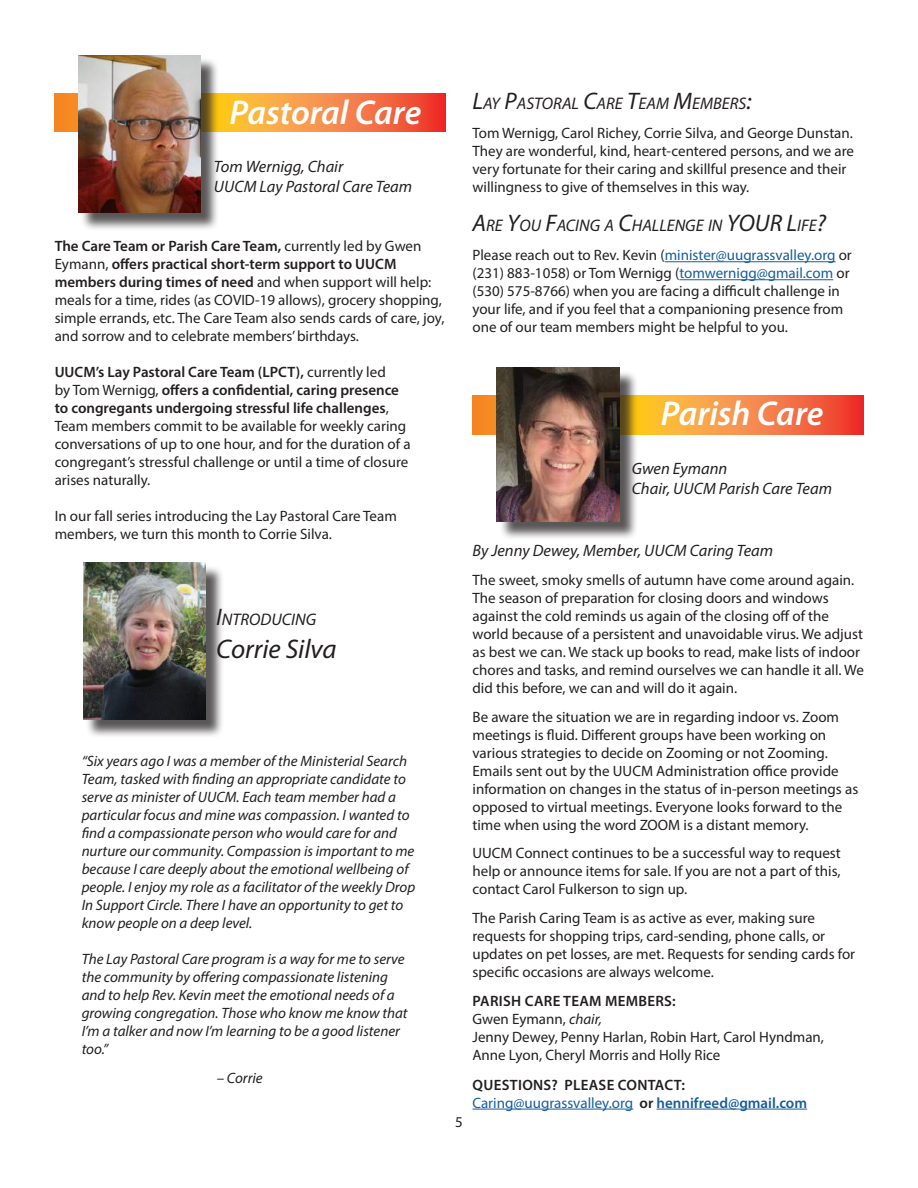
<style>
.page{position:relative;width:918px;height:1188px;background:#fff}
.page>*{position:absolute;margin:0;border:0;box-sizing:border-box;transform-origin:0 0}
.t1{font:italic 600 34.5px "Myriad Pro";color:#fff}
.t2{font:italic 27px "Myriad Pro";color:#231f20}
.t3{font:italic 16.8px "Myriad Pro";color:#231f20}
.t4{font:italic 16.5px/19.8px "Myriad Pro";color:#231f20}
.t5{font:15px/18px "Myriad Pro";color:#231f20}
.t6{font:italic 15px/18px "Myriad Pro";color:#231f20}
.t7{font:600 15px/18px "Myriad Pro";letter-spacing:.02em;color:#231f20}
.s1{font-weight:600}
.s2{font-size:24px}
.s3{color:#175d9e}
.s4{font-style:italic}
.s5{font-weight:400;color:#175d9e}
</style>
<div class="page">
<hr style="left:472px;top:1109px;width:161px;height:1px;background:#175d9e">
<hr style="left:657px;top:1109px;width:150px;height:1px;background:#175d9e">
<svg style="left:472px;top:395px;width:392px;height:40px;background:#f5853c"></svg>
<div style="left:499px;top:370px;width:139px;height:170px;background:#231f20;opacity:.75"></div>
<img style="left:497px;top:368px;width:122px;height:153px">
<svg style="left:55px;top:93px;width:391px;height:39px;background:#f5863c"></svg>
<div style="left:80px;top:57px;width:139px;height:174px;background:#231f20;opacity:.75"></div>
<img style="left:78px;top:55px;width:122px;height:157px">
<hr style="left:665px;top:261px;width:171px;height:1px;background:#175d9e">
<hr style="left:679px;top:279px;width:154px;height:1px;background:#175d9e">
<div style="left:85px;top:565px;width:139px;height:173px;background:#231f20;opacity:.75"></div>
<img style="left:83px;top:563px;width:122px;height:157px">
<h1 class="t1" style="left:230px;top:91px;width:193px">Pastoral Care</h1>
<p class="t4" style="left:214px;top:156px;width:200px">Tom Wernigg, Chair<br>UUCM Lay Pastoral Care Team</p>
<p class="t5" style="left:55px;top:237px;width:391px"><span class="s1">The Care Team or Parish Care Team,</span> currently led by Gwen Eymann, <span class="s1">offers practical short-term support to UUCM members during times of need</span> and when support will help: meals for a time, rides (as COVID-19 allows), grocery shopping, simple errands, etc. The Care Team also sends cards of care, joy, and sorrow and to celebrate members’ birthdays.</p>
<p class="t5" style="left:55px;top:363px;width:357px"><span class="s1">UUCM’s Lay Pastoral Care Team (LPCT),</span> currently led<br>by Tom Wernigg, <span class="s1">offers a confidential, caring presence to congregants undergoing stressful life challenges</span>, Team members commit to be available for weekly caring conversations of up to one hour, and for the duration of a congregant’s stressful challenge or until a time of closure arises naturally.</p>
<p class="t5" style="left:55px;top:507px;width:344px">In our fall series introducing the Lay Pastoral Care Team members, we turn this month to Corrie Silva.</p>
<p class="t3" style="left:216px;top:609px;width:101px"><span class="s2">I</span>NTRODUCING</p>
<h2 class="t2" style="left:216px;top:632px;width:122px">Corrie Silva</h2>
<p class="t6" style="left:82px;top:752px;width:335px">“Six years ago I was a member of the Ministerial Search Team, tasked with finding an appropriate candidate to serve as minister of UUCM. Each team member had a particular focus and mine was compassion. I wanted to find a compassionate person who would care for and nurture our community. Compassion is important to me because I care deeply about the emotional wellbeing of people. I enjoy my role as a facilitator of the weekly Drop In Support Circle. There I have an opportunity to get to know people on a deep level.</p>
<p class="t6" style="left:82px;top:950px;width:327px">The Lay Pastoral Care program is a way for me to serve the community by offering compassionate listening and to help Rev. Kevin meet the emotional needs of a growing congregation. Those who know me know that I’m a talker and now I’m learning to be a good listener too.”</p>
<p class="t6" style="left:217px;top:1068px;width:48px">– Corrie</p>
<p class="t3" style="left:472px;top:93px;width:281px"><span class="s2">L</span>AY <span class="s2">P</span>ASTORAL <span class="s2">C</span>ARE <span class="s2">T</span>EAM <span class="s2">M</span>EMBERS<span class="s2">:</span></p>
<p class="t5" style="left:472px;top:124px;width:383px">Tom Wernigg, Carol Richey, Corrie Silva, and George Dunstan.<br>They are wonderful, kind, heart-centered persons, and we are very fortunate for their caring and skillful presence and their willingness to give of themselves in this way.</p>
<p class="t3" style="left:472px;top:215px;width:269px"><span class="s2">A</span>RE <span class="s2">Y</span>OU <span class="s2">F</span>ACING A <span class="s2">C</span>HALLENGE IN <span class="s2">YOUR</span></p>
<p class="t3" style="left:787px;top:215px;width:41px"><span class="s2">L</span>IFE<span class="s2">?</span></p>
<p class="t5" style="left:472px;top:246px;width:381px">Please reach out to Rev. Kevin (<span class="s3">minister@uugrassvalley.org</span> or (231) 883-1058) or Tom Wernigg (<span class="s3">tomwernigg@gmail.com</span> or (530) 575-8766) when you are facing a difficult challenge in your life, and if you feel that a companioning presence from one of our team members might be helpful to you.</p>
<h1 class="t1" style="left:661px;top:391px;width:164px">Parish Care</h1>
<p class="t4" style="left:632px;top:458px;width:202px">Gwen Eymann<br>Chair, UUCM Parish Care Team</p>
<p class="t5" style="left:455px;top:1113px;width:9px">5</p>
<p class="t4" style="left:472px;top:540px;width:302px">By Jenny Dewey, Member, UUCM Caring Team</p>
<p class="t5" style="left:472px;top:571px;width:393px">The sweet, smoky smells of autumn have come around again.<br>The season of preparation for closing doors and windows against the cold reminds us again of the closing off of the world because of a persistent and unavoidable virus. We adjust as best we can. We stack up books to read, make lists of indoor chores and tasks, and remind ourselves we can handle it all. We did this before, we can and will do it again.</p>
<p class="t5" style="left:472px;top:707px;width:387px">Be aware the situation we are in regarding indoor vs. Zoom meetings is fluid. Different groups have been working on various strategies to decide on Zooming or not Zooming.<br>Emails sent out by the UUCM Administration office provide information on changes in the status of in-person meetings as opposed to virtual meetings. Everyone looks forward to the time when using the word ZOOM is a distant memory.</p>
<p class="t5" style="left:472px;top:844px;width:370px;text-align:justify">UUCM Connect continues to be a successful way to request help or announce items for sale. If you are not a part of this, contact Carol Fulkerson to sign up.</p>
<p class="t5" style="left:472px;top:909px;width:384px">The Parish Caring Team is as active as ever, making sure requests for shopping trips, card-sending, phone calls, or updates on pet losses, are met. Requests for sending cards for specific occasions are always welcome.</p>
<p class="t5" style="left:472px;top:992px;width:353px"><span class="s1">PARISH CARE TEAM MEMBERS:<br></span>Gwen Eymann, <span class="s4">chair,<br></span>Jenny Dewey, Penny Harlan, Robin Hart, Carol Hyndman, Anne Lyon, Cheryl Morris and Holly Rice</p>
<p class="t7" style="left:472px;top:1075px;width:336px">QUESTIONS? PLEASE CONTACT:<br><span class="s5">Caring@uugrassvalley.org</span> or <span class="s3">hennifreed@gmail.com</span></p>
</div>
